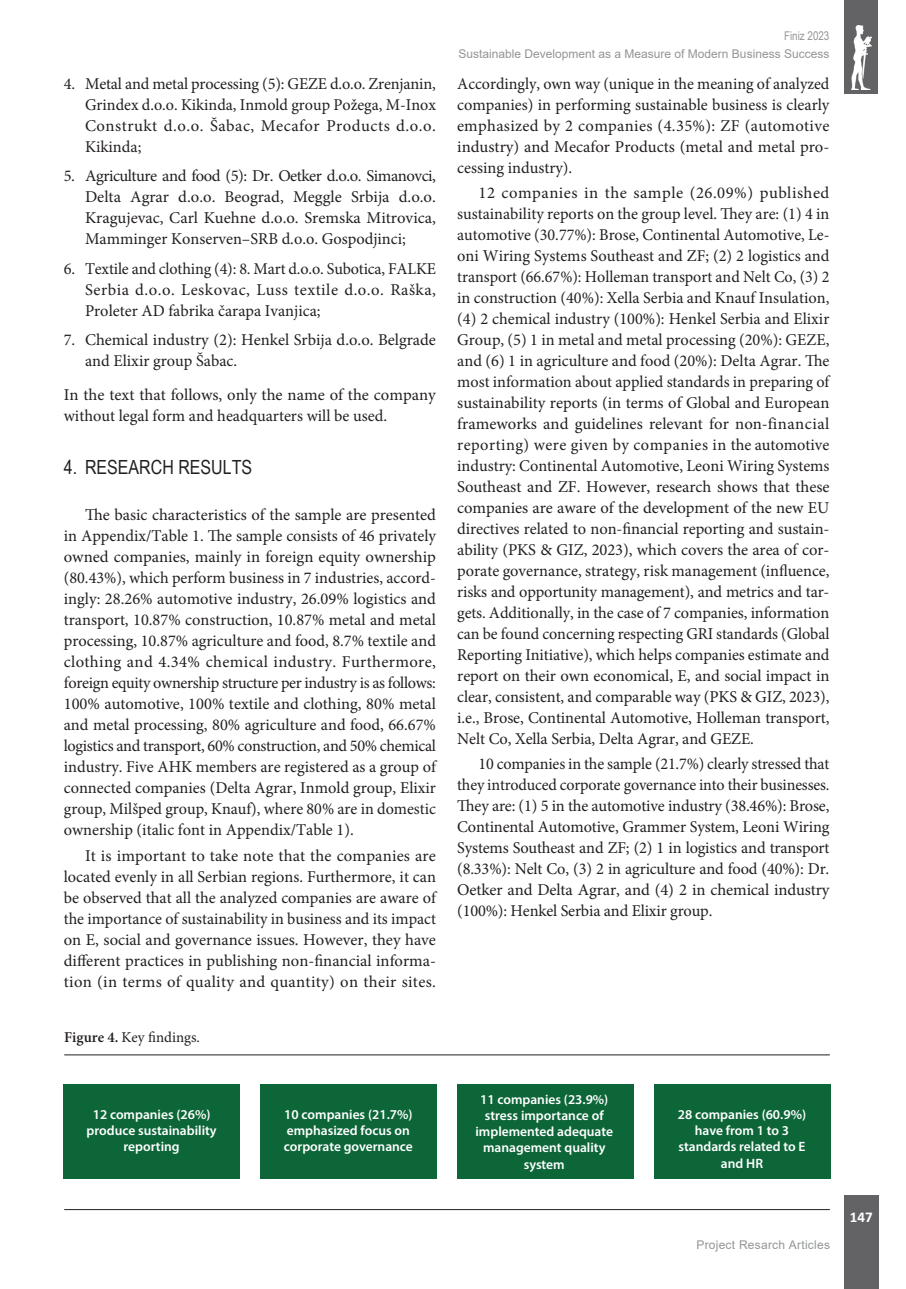
<style>
.page{position:relative;width:906px;height:1289px;background:#fff}
.page>*{position:absolute;margin:0;border:0;box-sizing:border-box;transform-origin:0 0}
.t1{font:19.5px "Arial Narrow";color:#231f20}
.t2{font:16.5px/21px "Minion Pro";color:#231f20;text-align:justify}
.t3{font:15px "Minion Pro";color:#231f20}
.t4{font:700 15px "Calibri";color:#fff}
.t5{font:600 13.5px/16.2px "Myriad Pro";color:#fff;text-align:center}
.t6{font:12px "Arial";color:#939598}
.t7{font:12px "Arial";letter-spacing:.02em;color:#939598}
.t8{font:12px "Arial Narrow";color:#939598}
.s1{font-weight:600}
</style>
<div class="page">
<div style="left:844px;top:0;width:34px;height:94px;background:#636366"></div>
<img style="left:851px;top:26px;width:20px;height:63px">
<div style="left:844px;top:1195px;width:34px;height:93px;background:#636366"></div>
<hr style="left:64px;top:1054px;width:766px;height:1px;background:#231f20">
<hr style="left:64px;top:1209px;width:766px;height:1px;background:#231f20">
<div style="left:64px;top:1084px;width:176px;height:94px;background:#0c6638"></div>
<div style="left:260px;top:1084px;width:177px;height:94px;background:#0c6638"></div>
<div style="left:457px;top:1084px;width:176px;height:94px;background:#0c6638"></div>
<div style="left:654px;top:1084px;width:176px;height:94px;background:#0c6638"></div>
<p class="t2" style="left:85px;top:73px;width:352px;text-indent:-21px">4. Metal and metal processing (5): GEZE d.o.o. Zrenjanin, Grindex d.o.o. Kikinda, Inmold group Požega, M-Inox Construkt d.o.o. Šabac, Mecafor Products d.o.o.<br>Kikinda;</p>
<p class="t2" style="left:85px;top:165px;width:352px;text-indent:-21px">5. Agriculture and food (5): Dr. Oetker d.o.o. Simanovci, Delta Agrar d.o.o. Beograd, Meggle Srbija d.o.o.<br>Kragujevac, Carl Kuehne d.o.o. Sremska Mitrovica, Mamminger Konserven–SRB d.o.o. Gospodjinci;</p>
<p class="t2" style="left:85px;top:258px;width:352px;text-indent:-21px">6. Textile and clothing (4): 8. Mart d.o.o. Subotica, FALKE Serbia d.o.o. Leskovac, Luss textile d.o.o. Raška, Proleter AD fabrika čarapa Ivanjica;</p>
<p class="t2" style="left:85px;top:329px;width:352px;text-indent:-21px">7. Chemical industry (2): Henkel Srbija d.o.o. Belgrade and Elixir group Šabac.</p>
<p class="t2" style="left:64px;top:384px;width:374px">In the text that follows, only the name of the company without legal form and headquarters will be used.</p>
<p class="t1" style="left:64px;top:453px;width:190px">4. RESEARCH RESULTS</p>
<p class="t2" style="left:64px;top:504px;width:374px;text-indent:21px">The basic characteristics of the sample are presented in Appendix/Table 1. The sample consists of 46 privately owned companies, mainly in foreign equity ownership (80.43%), which perform business in 7 industries, accord&shy;ingly: 28.26% automotive industry, 26.09% logistics and transport, 10.87% construction, 10.87% metal and metal processing, 10.87% agriculture and food, 8.7% textile and clothing and 4.34% chemical industry. Furthermore, foreign equity ownership structure per industry is as follows:<br>100% automotive, 100% textile and clothing, 80% metal and metal processing, 80% agriculture and food, 66.67% logistics and transport, 60% construction, and 50% chemical industry. Five AHK members are registered as a group of connected companies (Delta Agrar, Inmold group, Elixir group, Milšped group, Knauf), where 80% are in domestic ownership (italic font in Appendix/Table 1).</p>
<p class="t2" style="left:64px;top:845px;width:374px;text-indent:21px">It is important to take note that the companies are located evenly in all Serbian regions. Furthermore, it can be observed that all the analyzed companies are aware of the importance of sustainability in business and its impact on E, social and governance issues. However, they have different practices in publishing non-financial informa&shy;tion (in terms of quality and quantity) on their sites.</p>
<p class="t3" style="left:64px;top:1027px;width:137px"><span class="s1">Figure 4.</span> Key findings.</p>
<p class="t5" style="left:87px;top:1105px;width:132px">12 companies (26%) produce sustainability reporting</p>
<p class="t5" style="left:284px;top:1105px;width:130px;text-align:left">10 companies (21.7%) emphasized focus on corporate governance</p>
<p class="t8" style="left:784px;top:27px;width:47px">Finiz 2023</p>
<p class="t6" style="left:458px;top:46px;width:372px">Sustainable Development as a Measure of Modern Business Success</p>
<p class="t2" style="left:457px;top:73px;width:374px">Accordingly, own way (unique in the meaning of analyzed companies) in performing sustainable business is clearly emphasized by 2 companies (4.35%): ZF (automotive industry) and Mecafor Products (metal and metal pro&shy;cessing industry).</p>
<p class="t2" style="left:457px;top:182px;width:374px;text-indent:21px">12 companies in the sample (26.09%) published sustainability reports on the group level. They are: (1) 4 in automotive (30.77%): Brose, Continental Automotive, Le&shy;oni Wiring Systems Southeast and ZF; (2) 2 logistics and transport (66.67%): Holleman transport and Nelt Co, (3) 2 in construction (40%): Xella Serbia and Knauf Insulation, (4) 2 chemical industry (100%): Henkel Serbia and Elixir Group, (5) 1 in metal and metal processing (20%): GEZE, and (6) 1 in agriculture and food (20%): Delta Agrar. The most information about applied standards in preparing of sustainability reports (in terms of Global and European frameworks and guidelines relevant for non-financial reporting) were given by companies in the automotive industry: Continental Automotive, Leoni Wiring Systems Southeast and ZF. However, research shows that these companies are aware of the development of the new EU directives related to non-financial reporting and sustain&shy;ability (PKS &amp; GIZ, 2023), which covers the area of cor&shy;porate governance, strategy, risk management (influence, risks and opportunity management), and metrics and tar&shy;gets. Additionally, in the case of 7 companies, information can be found concerning respecting GRI standards (Global Reporting Initiative), which helps companies estimate and report on their own economical, E, and social impact in clear, consistent, and comparable way (PKS &amp; GIZ, 2023), i.e., Brose, Continental Automotive, Holleman transport, Nelt Co, Xella Serbia, Delta Agrar, and GEZE.</p>
<p class="t2" style="left:457px;top:753px;width:374px;text-indent:21px">10 companies in the sample (21.7%) clearly stressed that they introduced corporate governance into their businesses.<br>They are: (1) 5 in the automotive industry (38.46%): Brose, Continental Automotive, Grammer System, Leoni Wiring Systems Southeast and ZF; (2) 1 in logistics and transport (8.33%): Nelt Co, (3) 2 in agriculture and food (40%): Dr.<br>Oetker and Delta Agrar, and (4) 2 in chemical industry (100%): Henkel Serbia and Elixir group.</p>
<p class="t5" style="left:475px;top:1090px;width:139px">11 companies (23.9%) stress importance of implemented adequate management quality system</p>
<p class="t5" style="left:678px;top:1105px;width:130px">28 companies (60.9%) have from 1 to 3 standards related to E and HR</p>
<p class="t7" style="left:696px;top:1236px;width:135px">Project Resarch Articles</p>
<p class="t4" style="left:850px;top:1205px;width:24px">147</p>
</div>
